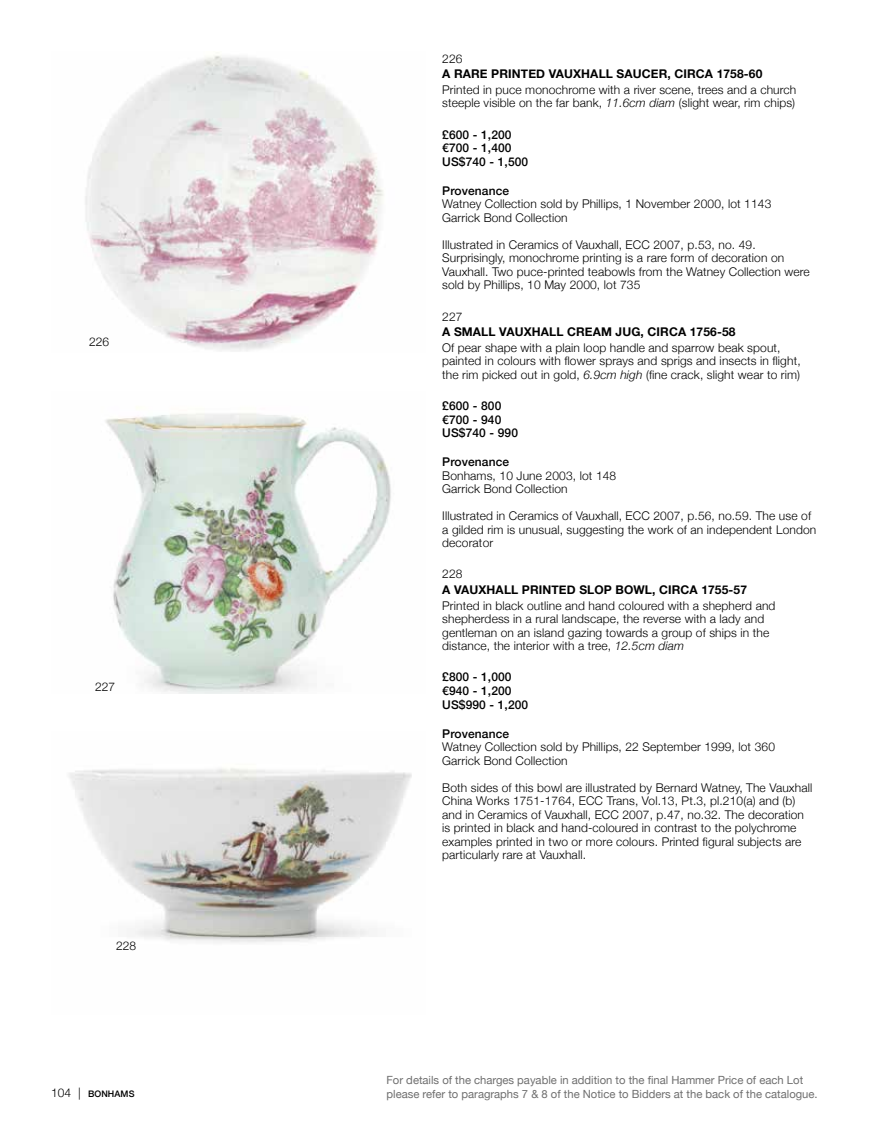
<style>
.page{position:relative;width:893px;height:1127px;background:#fff}
.page>*{position:absolute;margin:0;border:0;box-sizing:border-box;transform-origin:0 0}
.t1{font:300 12px/13.5px "Helvetica Neue";letter-spacing:.01em;color:#000}
.t2{font:500 12px/13.5px "Helvetica Neue";letter-spacing:.01em;color:#000}
.t3{font:700 12px "Helvetica Neue";letter-spacing:.01em;color:#000}
.t4{font:11.25px "Helvetica Neue";color:#6f6f6f}
.t5{font:500 9px "Helvetica Neue";letter-spacing:.01em;color:#000}
.s1{font-style:italic}
.s2{font-weight:300;font-size:12px}
</style>
<div class="page">
<img style="left:85px;top:55px;width:299px;height:296px">
<img style="left:105px;top:407px;width:286px;height:286px">
<img style="left:69px;top:768px;width:343px;height:175px">
<p class="t1" style="left:89px;top:334px;width:22px">226</p>
<p class="t1" style="left:95px;top:678px;width:22px">227</p>
<p class="t1" style="left:116px;top:938px;width:22px">228</p>
<p class="t1" style="left:442px;top:51px;width:22px">226</p>
<p class="t3" style="left:442px;top:65px;width:322px">A RARE PRINTED VAUXHALL SAUCER, CIRCA 1758-60</p>
<p class="t1" style="left:442px;top:82px;width:356px">Printed in puce monochrome with a river scene, trees and a church steeple visible on the far bank, <span class="s1">11.6cm diam</span> (slight wear, rim chips)</p>
<p class="t2" style="left:442px;top:127px;width:88px">£600 - 1,200 €700 - 1,400<br>US$740 - 1,500</p>
<p class="t2" style="left:442px;top:183px;width:68px">Provenance</p>
<p class="t1" style="left:442px;top:196px;width:331px">Watney Collection sold by Phillips, 1 November 2000, lot 1143<br>Garrick Bond Collection</p>
<p class="t1" style="left:442px;top:237px;width:369px">Illustrated in Ceramics of Vauxhall, ECC 2007, p.53, no. 49.<br>Surprisingly, monochrome printing is a rare form of decoration on Vauxhall. Two puce-printed teabowls from the Watney Collection were sold by Phillips, 10 May 2000, lot 735</p>
<p class="t1" style="left:442px;top:309px;width:22px">227</p>
<p class="t3" style="left:442px;top:322px;width:295px">A SMALL VAUXHALL CREAM JUG, CIRCA 1756-58</p>
<p class="t1" style="left:442px;top:340px;width:360px">Of pear shape with a plain loop handle and sparrow beak spout, painted in colours with flower sprays and sprigs and insects in flight, the rim picked out in gold, <span class="s1">6.9cm high</span> (fine crack, slight wear to rim)</p>
<p class="t2" style="left:442px;top:398px;width:77px">£600 - 800 €700 - 940<br>US$740 - 990</p>
<p class="t2" style="left:442px;top:454px;width:68px">Provenance</p>
<p class="t1" style="left:442px;top:468px;width:176px">Bonhams, 10 June 2003, lot 148<br>Garrick Bond Collection</p>
<p class="t1" style="left:442px;top:508px;width:376px">Illustrated in Ceramics of Vauxhall, ECC 2007, p.56, no.59. The use of a gilded rim is unusual, suggesting the work of an independent London decorator</p>
<p class="t1" style="left:442px;top:566px;width:22px">228</p>
<p class="t3" style="left:442px;top:580px;width:306px">A VAUXHALL PRINTED SLOP BOWL, CIRCA 1755-57</p>
<p class="t1" style="left:442px;top:598px;width:335px">Printed in black outline and hand coloured with a shepherd and shepherdess in a rural landscape, the reverse with a lady and gentleman on an island gazing towards a group of ships in the distance, the interior with a tree, <span class="s1">12.5cm diam</span></p>
<p class="t2" style="left:442px;top:669px;width:88px">£800 - 1,000 €940 - 1,200<br>US$990 - 1,200</p>
<p class="t2" style="left:442px;top:725px;width:68px">Provenance</p>
<p class="t1" style="left:442px;top:739px;width:334px">Watney Collection sold by Phillips, 22 September 1999, lot 360<br>Garrick Bond Collection</p>
<p class="t1" style="left:442px;top:780px;width:372px">Both sides of this bowl are illustrated by Bernard Watney, The Vauxhall China Works 1751-1764, ECC Trans, Vol.13, Pt.3, pl.210(a) and (b) and in Ceramics of Vauxhall, ECC 2007, p.47, no.32. The decoration is printed in black and hand-coloured in contrast to the polychrome examples printed in two or more colours. Printed figural subjects are particularly rare at Vauxhall.</p>
<p class="t4" style="left:387px;top:1072px;width:418px">For details of the charges payable in addition to the final Hammer Price of each Lot</p>
<p class="t5" style="left:51px;top:1087px;width:85px"><span class="s2">104 |</span> BONHAMS</p>
<p class="t4" style="left:387px;top:1085px;width:433px">please refer to paragraphs 7 &amp; 8 of the Notice to Bidders at the back of the catalogue.</p>
</div>
